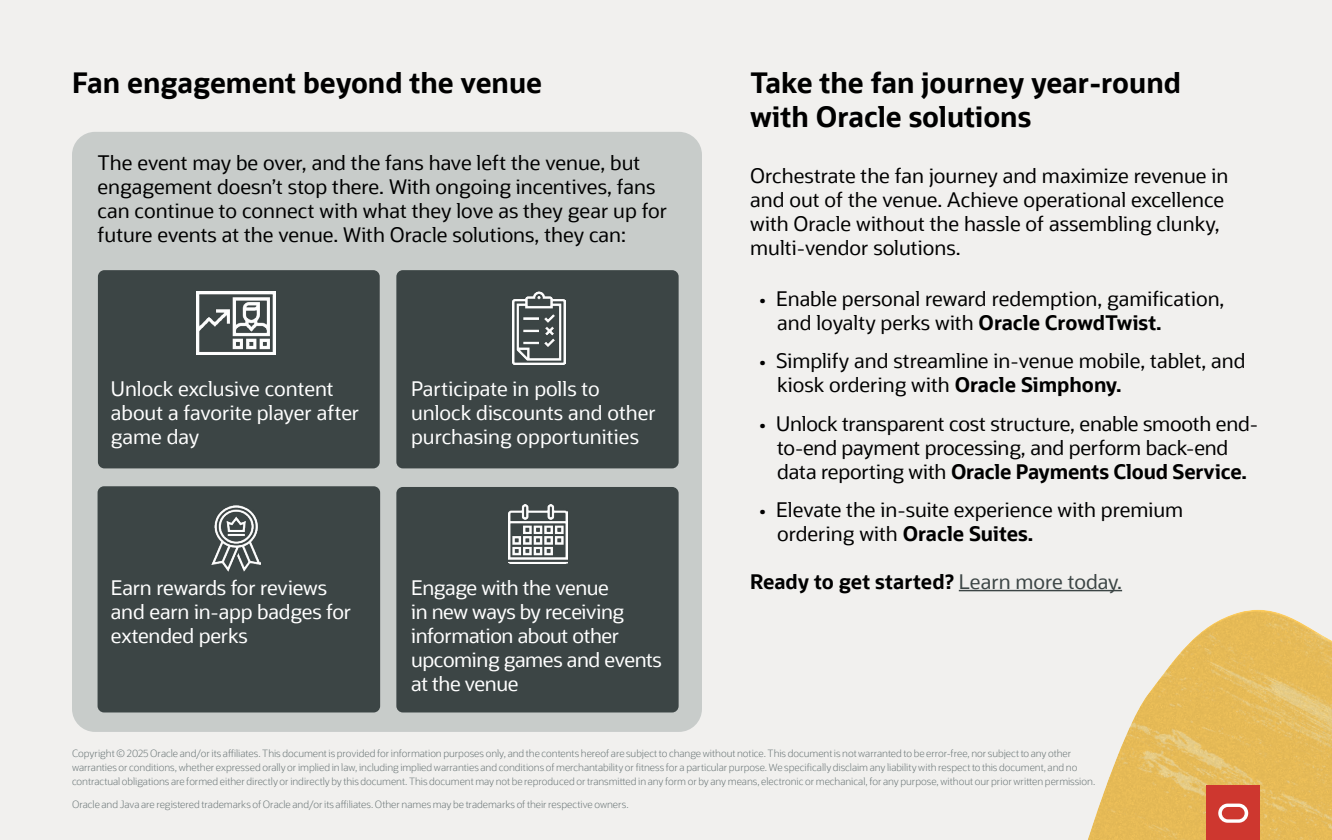
<style>
.page{position:relative;width:1332px;height:840px;background:#f1f0ee}
.page>*{position:absolute;margin:0;border:0;box-sizing:border-box;transform-origin:0 0}
.t1{font:700 28px/33.6px "Oracle Sans";color:#000}
.t2{font:20px/24px "Oracle Sans";color:#000}
.t3{font:20px/24px "Oracle Sans";letter-spacing:-.01em;color:#fff}
.t4{font:700 20px "Oracle Sans";color:#000}
.BC-Copyrights{font:300 10px/14px "Oracle Sans";letter-spacing:-.005em;color:#6c7778}
.s1{font-weight:700}
.s2{font-weight:400;color:#3c4545}
</style>
<div class="page">
<div style="left:72px;top:132px;width:630px;height:600px;background:#c8ccca;border-radius:23px"></div>
<div style="left:98px;top:270px;width:282px;height:198px;background:#3c4545;border-radius:6px"></div>
<div style="left:396px;top:487px;width:283px;height:225px;background:#3c4545;border-radius:6px"></div>
<div style="left:396px;top:270px;width:283px;height:198px;background:#3c4545;border-radius:6px"></div>
<div style="left:98px;top:486px;width:282px;height:226px;background:#3c4545;border-radius:6px"></div>
<hr style="left:959px;top:590px;width:163px;height:1px;background:#3c4545">
<svg style="left:1028px;top:589px;width:304px;height:251px"></svg>
<div style="left:1206px;top:786px;width:54px;height:54px;background:#ce372f"></div>
<svg style="left:1218px;top:803px;width:30px;height:19px"></svg>
<img style="left:212px;top:505px;width:48px;height:66px">
<img style="left:196px;top:291px;width:80px;height:64px">
<img style="left:508px;top:504px;width:59px;height:59px">
<img style="left:512px;top:291px;width:54px;height:73px">
<p class="t1" style="left:72px;top:66px;width:472px">Fan engagement beyond the venue</p>
<p class="t2" style="left:98px;top:150px;width:571px">The event may be over, and the fans have left the venue, but engagement doesn’t stop there. With ongoing incentives, fans can continue to connect with what they love as they gear up for future events at the venue. With Oracle solutions, they can:</p>
<p class="t3" style="left:111px;top:376px;width:250px">Unlock exclusive content about a favorite player after game day</p>
<p class="t3" style="left:411px;top:376px;width:246px">Participate in polls to unlock discounts and other purchasing opportunities</p>
<p class="t1" style="left:750px;top:66px;width:432px">Take the fan journey year-round with Oracle solutions</p>
<p class="t2" style="left:750px;top:164px;width:480px">Orchestrate the fan journey and maximize revenue in and out of the venue. Achieve operational excellence with Oracle without the hassle of assembling clunky, multi-vendor solutions.</p>
<p class="t2" style="left:777px;top:287px;width:449px;text-indent:-18px">• Enable personal reward redemption, gamification, and loyalty perks with <span class="s1">Oracle CrowdTwist.</span></p>
<p class="t2" style="left:777px;top:349px;width:470px;text-indent:-18px">• Simplify and streamline in-venue mobile, tablet, and kiosk ordering with <span class="s1">Oracle Simphony.</span></p>
<p class="t2" style="left:759px;top:411px;width:500px;text-align:center">• Unlock transparent cost structure, enable smooth end&shy;to-end payment processing, and perform back-end<br>data reporting with <span class="s1">Oracle Payments Cloud Service.</span></p>
<p class="t2" style="left:777px;top:498px;width:408px;text-indent:-18px">• Elevate the in-suite experience with premium ordering with <span class="s1">Oracle Suites.</span></p>
<p class="t3" style="left:111px;top:576px;width:242px">Earn rewards for reviews and earn in-app badges for extended perks</p>
<p class="t3" style="left:411px;top:576px;width:199px">Engage with the venue</p>
<p class="t4" style="left:750px;top:569px;width:373px">Ready to get started? <span class="s2">Learn more today.</span></p>
<p class="t3" style="left:411px;top:600px;width:252px">in new ways by receiving information about other upcoming games and events at the venue</p>
<p class="BC-Copyrights" style="left:72px;top:747px;width:1025px">Copyright © 2025 Oracle and/or its affiliates. This document is provided for information purposes only, and the contents hereof are subject to change without notice. This document is not warranted to be error-free, nor subject to any other warranties or conditions, whether expressed orally or implied in law, including implied warranties and conditions of merchantability or fitness for a particular purpose. We specifically disclaim any liability with respect to this document, and no contractual obligations are formed either directly or indirectly by this document. This document may not be reproduced or transmitted in any form or by any means, electronic or mechanical, for any purpose, without our prior written permission.</p>
<p class="BC-Copyrights" style="left:72px;top:798px;width:558px">Oracle and Java are registered trademarks of Oracle and/or its affiliates. Other names may be trademarks of their respective owners.</p>
</div>
